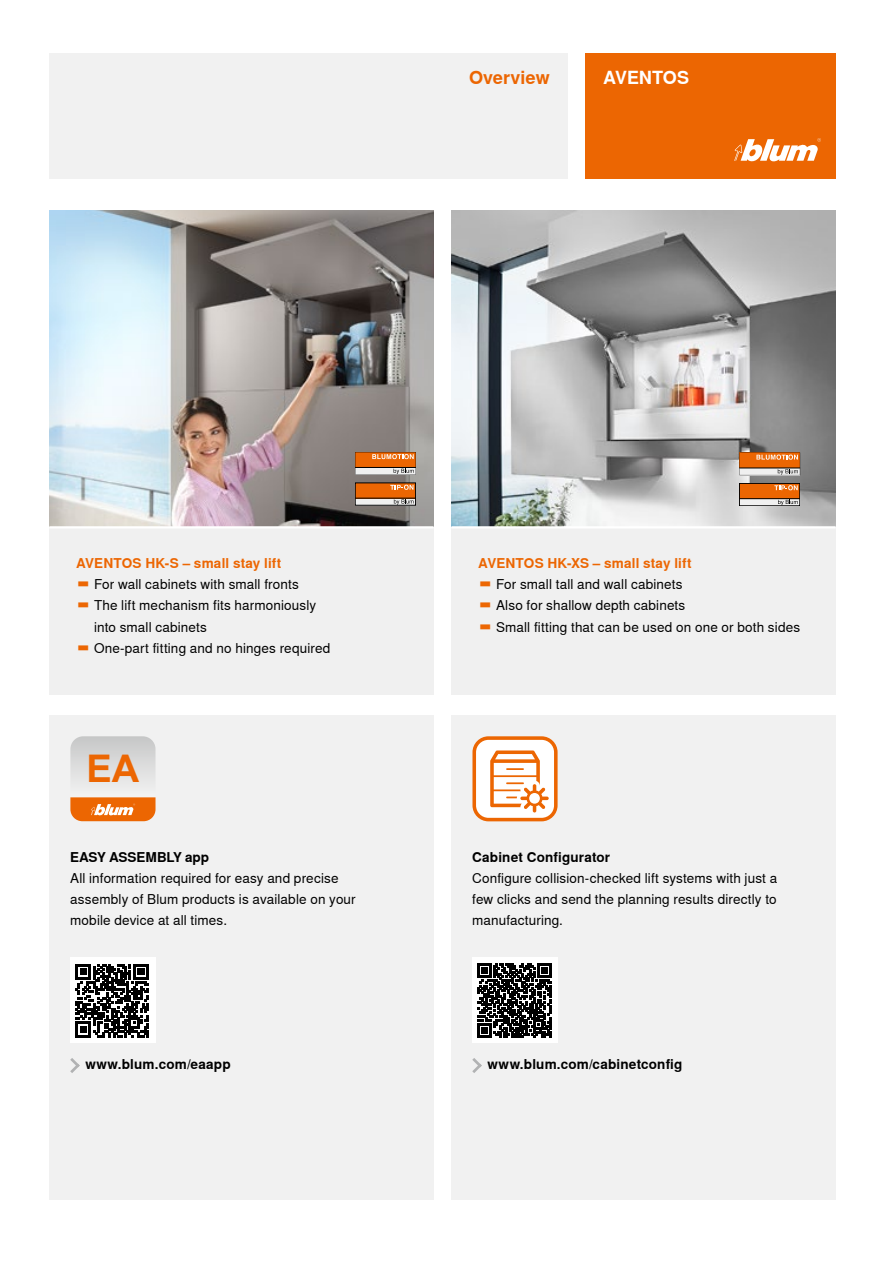
<style>
.page{position:relative;width:885px;height:1263px;background:#fff}
.page>*{position:absolute;margin:0;border:0;box-sizing:border-box;transform-origin:0 0}
.t1{font:700 38.1px "Arial";color:#ec6602}
.CBOX_12_Subhead_Oran{font:700 18px "Nimbus Sans Global";color:#ec6602}
.BBOX_12_Head_White_B{font:700 18px "Nimbus Sans Global";letter-spacing:-.005em;color:#fff}
.CBOX_07_Legend_Black{font:13.5px/21px "Nimbus Sans Global";letter-spacing:.01em;color:#000}
.CBOX_07_Legend_Black-2{font:700 13.5px "Nimbus Sans Global";letter-spacing:.01em;color:#000}
.CBOX_09_Copy_Orange{font:700 13.5px "Nimbus Sans Global";letter-spacing:.01em;color:#ec6602}
.s1{font-size:17.25px;color:#ec6602}
</style>
<div class="page">
<div style="left:451px;top:526px;width:384px;height:169px;background:#f0f0f0"></div>
<div style="left:49px;top:526px;width:384px;height:169px;background:#f0f0f0"></div>
<img style="left:49px;top:210px;width:384px;height:316px">
<img style="left:451px;top:210px;width:384px;height:316px">
<svg style="left:355px;top:452px;width:61px;height:23px"></svg>
<svg style="left:739px;top:452px;width:61px;height:23px"></svg>
<div style="left:739px;top:499px;width:60px;height:7px;background:#f0f0f0"></div>
<div style="left:739px;top:483px;width:60px;height:16px;background:#ec6602"></div>
<hr style="left:739px;top:498px;width:60px;height:1px;background:#000">
<div style="left:739px;top:483px;width:60px;height:23px;border:1px solid #000"></div>
<svg style="left:774px;top:485px;width:23px;height:5px"></svg>
<svg style="left:778px;top:500px;width:19px;height:5px"></svg>
<div style="left:355px;top:498px;width:60px;height:7px;background:#f0f0f0"></div>
<div style="left:355px;top:483px;width:60px;height:15px;background:#ec6602"></div>
<hr style="left:355px;top:498px;width:60px;height:1px;background:#000">
<svg style="left:390px;top:485px;width:23px;height:5px"></svg>
<svg style="left:394px;top:499px;width:19px;height:6px"></svg>
<div style="left:585px;top:54px;width:250px;height:125px;background:#ec6602"></div>
<div style="left:49px;top:54px;width:518px;height:125px;background:#f0f0f0"></div>
<svg style="left:734px;top:138px;width:87px;height:23px"></svg>
<div style="left:49px;top:716px;width:384px;height:484px;background:#f0f0f0"></div>
<div style="left:451px;top:716px;width:384px;height:484px;background:#f0f0f0"></div>
<svg style="left:70px;top:736px;width:85px;height:85px"></svg>
<div style="left:70px;top:957px;width:85px;height:85px;background:#fff"></div>
<svg style="left:75px;top:964px;width:74px;height:73px"></svg>
<div style="left:472px;top:957px;width:85px;height:85px;background:#fff"></div>
<svg style="left:477px;top:963px;width:74px;height:74px"></svg>
<svg style="left:70px;top:1058px;width:10px;height:15px"></svg>
<svg style="left:472px;top:1058px;width:10px;height:15px"></svg>
<div style="left:474px;top:738px;width:81px;height:81px;background:#fff;border-radius:14px"></div>
<div style="left:472px;top:736px;width:85px;height:85px;border:4px solid #ec6602;border-radius:14px"></div>
<svg style="left:490px;top:750px;width:58px;height:62px"></svg>
<hr style="left:451px;top:526px;width:384px;height:2px;background:#fff">
<hr style="left:49px;top:526px;width:384px;height:2px;background:#fff">
<p class="CBOX_12_Subhead_Oran" style="left:469px;top:67px;width:82px">Overview</p>
<p class="BBOX_12_Head_White_B" style="left:603px;top:67px;width:87px">AVENTOS</p>
<p class="CBOX_09_Copy_Orange" style="left:76px;top:556px;width:207px">AVENTOS HK-S – small stay lift</p>
<p class="CBOX_07_Legend_Black" style="left:76px;top:574px;width:224px"><span class="s1">▬</span> For wall cabinets with small fronts</p>
<p class="CBOX_07_Legend_Black" style="left:94px;top:595px;width:224px;text-indent:-18px"><span class="s1">▬</span> The lift mechanism fits harmoniously into small cabinets</p>
<p class="CBOX_07_Legend_Black" style="left:76px;top:637px;width:255px"><span class="s1">▬</span> One-part fitting and no hinges required</p>
<p class="t1" style="left:87px;top:742px;width:54px">EA</p>
<p class="CBOX_07_Legend_Black-2" style="left:70px;top:850px;width:140px">EASY ASSEMBLY app</p>
<p class="CBOX_07_Legend_Black" style="left:70px;top:868px;width:287px">All information required for easy and precise assembly of Blum products is available on your mobile device at all times.</p>
<p class="CBOX_09_Copy_Orange" style="left:478px;top:556px;width:215px">AVENTOS HK-XS – small stay lift</p>
<p class="CBOX_07_Legend_Black" style="left:478px;top:574px;width:206px"><span class="s1">▬</span> For small tall and wall cabinets</p>
<p class="CBOX_07_Legend_Black" style="left:478px;top:595px;width:208px"><span class="s1">▬</span> Also for shallow depth cabinets</p>
<p class="CBOX_07_Legend_Black" style="left:478px;top:616px;width:323px"><span class="s1">▬</span> Small fitting that can be used on one or both sides</p>
<p class="CBOX_07_Legend_Black-2" style="left:472px;top:850px;width:139px">Cabinet Configurator</p>
<p class="CBOX_07_Legend_Black" style="left:472px;top:868px;width:306px;text-align:justify">Configure collision-checked lift systems with just a few clicks and send the planning results directly to manufacturing.</p>
<p class="CBOX_07_Legend_Black-2" style="left:85px;top:1056px;width:147px">www.blum.com/eaapp</p>
<p class="CBOX_07_Legend_Black-2" style="left:487px;top:1056px;width:196px">www.blum.com/cabinetconfig</p>
</div>
